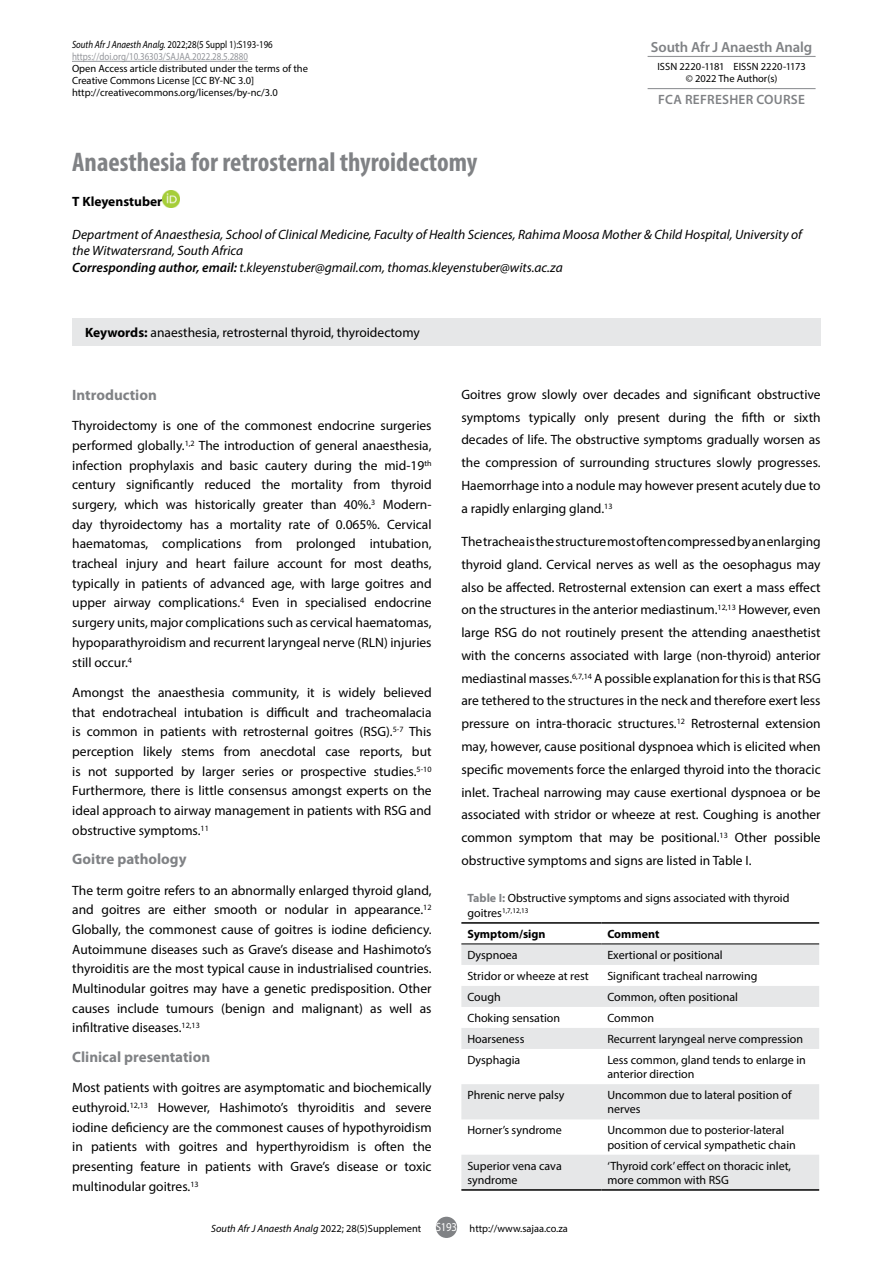
<style>
.page{position:relative;width:893px;height:1263px;background:#fff}
.page>*{position:absolute;margin:0;border:0;box-sizing:border-box;transform-origin:0 0}
.t1{font:700 condensed 27px "Myriad Pro";color:#808285}
.t2{font:700 15px "Myriad Pro";color:#808285}
.t3{font:600 14.7px "Myriad Pro";letter-spacing:-.01em;color:#808285}
.t4{font:13.5px/19.6px "Myriad Pro";color:#000;text-align:justify}
.t5{font:italic 13.5px/16.5px "Myriad Pro";color:#000}
.t6{font:600 13.5px "Myriad Pro";letter-spacing:.02em;color:#808285}
.t7{font:700 13.5px "Myriad Pro";color:#000}
.t8{font:12px/14.2px "Myriad Pro";color:#000}
.t9{font:700 12px "Myriad Pro";color:#000}
.t10{font:10.5px/12px "Myriad Pro";color:#000}
.t11{font:10.5px/12px "Myriad Pro";color:#93959a;scale:.85 1}
.t12{font:7.2px "Myriad Pro";color:#000}
.s1{font-style:italic;color:#000}
.s2{color:#000}
.s3{font-weight:600}
.s4{font-weight:700}
.s5{font-weight:700;color:#808285}
.s6{font-size:12px}
.s7{font-style:italic}
.s8{font-size:12px;color:#fff}
</style>
<div class="page">
<div style="left:436px;top:1217px;width:21px;height:21px;background:#808285;border-radius:50%"></div>
<svg style="left:461px;top:944px;width:358px;height:245px;fill:#e6e7e8"></svg>
<hr style="left:461px;top:922px;width:140px;height:2px;background:#000">
<hr style="left:601px;top:922px;width:218px;height:2px;background:#000">
<hr style="left:461px;top:1189px;width:140px;height:2px;background:#000">
<hr style="left:601px;top:1189px;width:218px;height:2px;background:#000">
<hr style="left:461px;top:943px;width:140px;height:1px;background:#000">
<hr style="left:601px;top:943px;width:218px;height:1px;background:#000">
<div style="left:72px;top:318px;width:748px;height:28px;background:#e6e7e8"></div>
<img style="left:162px;top:190px;width:17px;height:17px">
<hr style="left:72px;top:61px;width:176px;height:1px;background:#93959a">
<hr style="left:648px;top:56px;width:168px;height:1px;background:#939598">
<hr style="left:648px;top:88px;width:168px;height:1px;background:#939598">
<p class="t11" style="left:72px;top:39px;width:238px"><span class="s1">South Afr J Anaesth Analg.</span> <span class="s2">2022;28(5 Suppl 1):S193-196 </span>https://doi.org/10.36303/SAJAA.2022.28.5.2880</p>
<p class="t10" style="left:72px;top:63px;width:237px">Open Access article distributed under the terms of the<br>Creative Commons License [CC BY-NC 3.0] http://creativecommons.org/licenses/by-nc/3.0</p>
<p class="t3" style="left:651px;top:37px;width:163px">South Afr J Anaesth Analg</p>
<p class="t10" style="left:657px;top:60px;width:150px;text-align:center">ISSN 2220-1181 EISSN 2220-1173 © 2022 The Author(s)</p>
<p class="t6" style="left:658px;top:91px;width:148px">FCA REFRESHER COURSE</p>
<h1 class="t1" style="left:72px;top:145px;width:407px">Anaesthesia for retrosternal thyroidectomy</h1>
<p class="t7" style="left:72px;top:192px;width:92px">T Kleyenstuber</p>
<p class="t5" style="left:72px;top:226px;width:731px">Department of Anaesthesia, School of Clinical Medicine, Faculty of Health Sciences, Rahima Moosa Mother &amp; Child Hospital, University of the Witwatersrand, South Africa<br><span class="s3">Corresponding author, email:</span> t.kleyenstuber@gmail.com, thomas.kleyenstuber@wits.ac.za</p>
<p class="t4" style="left:85px;top:322px;width:336px"><span class="s4">Keywords:</span> anaesthesia, retrosternal thyroid, thyroidectomy</p>
<p class="t2" style="left:72px;top:385px;width:86px">Introduction</p>
<p class="t4" style="left:72px;top:416px;width:361px">Thyroidectomy is one of the commonest endocrine surgeries performed globally.<sup>1,2</sup> The introduction of general anaesthesia, infection prophylaxis and basic cautery during the mid-19<sup>th </sup>century significantly reduced the mortality from thyroid surgery, which was historically greater than 40%.<sup>3</sup> Modern&shy;day thyroidectomy has a mortality rate of 0.065%. Cervical haematomas, complications from prolonged intubation, tracheal injury and heart failure account for most deaths, typically in patients of advanced age, with large goitres and upper airway complications.<sup>4</sup> Even in specialised endocrine surgery units, major complications such as cervical haematomas, hypoparathyroidism and recurrent laryngeal nerve (RLN) injuries still occur.<sup>4</sup></p>
<p class="t4" style="left:72px;top:682px;width:361px">Amongst the anaesthesia community, it is widely believed that endotracheal intubation is difficult and tracheomalacia is common in patients with retrosternal goitres (RSG).<sup>5-7</sup> This perception likely stems from anecdotal case reports, but is not supported by larger series or prospective studies.<sup>5-10<br></sup>Furthermore, there is little consensus amongst experts on the ideal approach to airway management in patients with RSG and obstructive symptoms.<sup>11</sup></p>
<p class="t2" style="left:72px;top:849px;width:116px">Goitre pathology</p>
<p class="t4" style="left:72px;top:880px;width:361px">The term goitre refers to an abnormally enlarged thyroid gland, and goitres are either smooth or nodular in appearance.<sup>12<br></sup>Globally, the commonest cause of goitres is iodine deficiency.<br>Autoimmune diseases such as Grave’s disease and Hashimoto’s thyroiditis are the most typical cause in industrialised countries.<br>Multinodular goitres may have a genetic predisposition. Other causes include tumours (benign and malignant) as well as infiltrative diseases.<sup>12,13</sup></p>
<p class="t2" style="left:72px;top:1047px;width:139px">Clinical presentation</p>
<p class="t4" style="left:72px;top:1078px;width:361px">Most patients with goitres are asymptomatic and biochemically euthyroid.<sup>12,13</sup> However, Hashimoto’s thyroiditis and severe iodine deficiency are the commonest causes of hypothyroidism in patients with goitres and hyperthyroidism is often the presenting feature in patients with Grave’s disease or toxic multinodular goitres.<sup>13</sup></p>
<p class="t4" style="left:461px;top:383px;width:361px;line-height:22.8px">Goitres grow slowly over decades and significant obstructive symptoms typically only present during the fifth or sixth decades of life. The obstructive symptoms gradually worsen as the compression of surrounding structures slowly progresses.<br>Haemorrhage into a nodule may however present acutely due to a rapidly enlarging gland.<sup>13</sup></p>
<p class="t4" style="left:461px;top:530px;width:361px;line-height:22.8px">The trachea is the structure most often compressed by an enlarging thyroid gland. Cervical nerves as well as the oesophagus may also be affected. Retrosternal extension can exert a mass effect on the structures in the anterior mediastinum.<sup>12,13</sup> However, even large RSG do not routinely present the attending anaesthetist with the concerns associated with large (non-thyroid) anterior mediastinal masses.<sup>6,7,14</sup> A possible explanation for this is that RSG are tethered to the structures in the neck and therefore exert less pressure on intra-thoracic structures.<sup>12</sup> Retrosternal extension may, however, cause positional dyspnoea which is elicited when specific movements force the enlarged thyroid into the thoracic inlet. Tracheal narrowing may cause exertional dyspnoea or be associated with stridor or wheeze at rest. Coughing is another common symptom that may be positional.<sup>13</sup> Other possible obstructive symptoms and signs are listed in Table I.</p>
<p class="t8" style="left:467px;top:890px;width:324px"><span class="s5">Table I:</span> Obstructive symptoms and signs associated with thyroid</p>
<p class="t12" style="left:467px;top:906px;width:63px"><span class="s6">goitres</span>1,7,12,13</p>
<p class="t9" style="left:467px;top:926px;width:80px">Symptom/sign</p>
<p class="t9" style="left:607px;top:926px;width:54px">Comment</p>
<p class="t8" style="left:467px;top:947px;width:52px">Dyspnoea</p>
<p class="t8" style="left:607px;top:947px;width:117px">Exertional or positional</p>
<p class="t8" style="left:467px;top:968px;width:123px">Stridor or wheeze at rest</p>
<p class="t8" style="left:607px;top:968px;width:151px">Significant tracheal narrowing</p>
<p class="t8" style="left:467px;top:989px;width:35px">Cough</p>
<p class="t8" style="left:607px;top:989px;width:132px">Common, often positional</p>
<p class="t8" style="left:467px;top:1010px;width:94px">Choking sensation</p>
<p class="t8" style="left:607px;top:1010px;width:48px">Common</p>
<p class="t8" style="left:467px;top:1031px;width:59px">Hoarseness</p>
<p class="t8" style="left:607px;top:1031px;width:197px">Recurrent laryngeal nerve compression</p>
<p class="t8" style="left:467px;top:1052px;width:54px">Dysphagia</p>
<p class="t8" style="left:607px;top:1052px;width:200px">Less common, gland tends to enlarge in anterior direction</p>
<p class="t8" style="left:467px;top:1088px;width:99px">Phrenic nerve palsy</p>
<p class="t8" style="left:607px;top:1088px;width:186px">Uncommon due to lateral position of nerves</p>
<p class="t8" style="left:467px;top:1123px;width:96px">Horner’s syndrome</p>
<p class="t8" style="left:607px;top:1123px;width:190px">Uncommon due to posterior-lateral position of cervical sympathetic chain</p>
<p class="t8" style="left:467px;top:1158px;width:96px">Superior vena cava syndrome</p>
<p class="t8" style="left:607px;top:1158px;width:185px">‘Thyroid cork’ effect on thoracic inlet, more common with RSG</p>
<p class="t10" style="left:211px;top:1222px;width:358px"><span class="s7">South Afr J Anaesth Analg</span> 2022; 28(5)Supplement <span class="s8">S193</span> http://www.sajaa.co.za</p>
</div>
